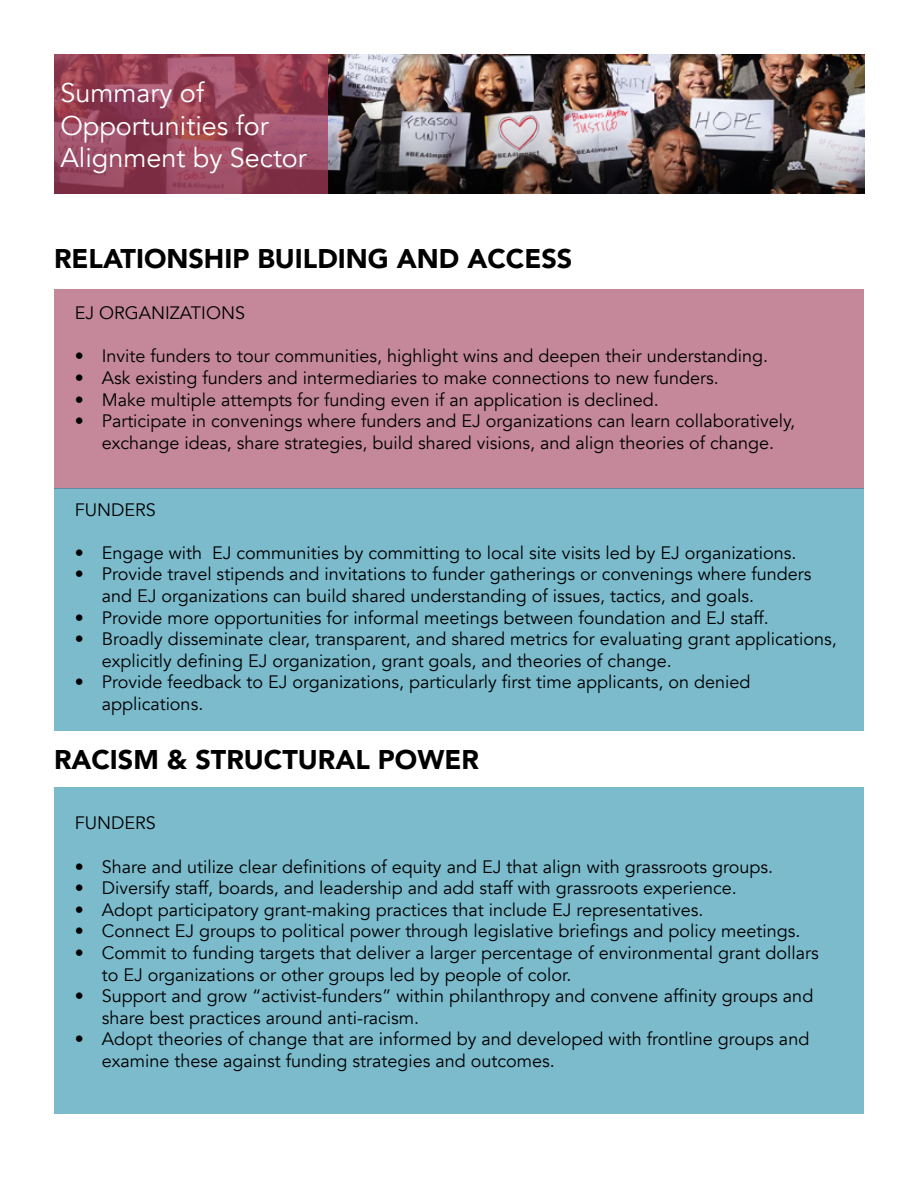
<style>
.page{position:relative;width:918px;height:1188px;background:#fff}
.page>*{position:absolute;margin:0;border:0;box-sizing:border-box;transform-origin:0 0}
.t1{font:900 27px "Avenir";color:#000}
.t2{font:27px/32.4px "Avenir";color:#fff}
.t3{font:18px/21.6px "Avenir";color:#000101}
</style>
<div class="page">
<div style="left:54px;top:289px;width:810px;height:200px;background:#c4889a"></div>
<div style="left:54px;top:489px;width:810px;height:242px;background:#7bbbcc"></div>
<div style="left:54px;top:787px;width:810px;height:327px;background:#7bbbcc"></div>
<img style="left:328px;top:54px;width:537px;height:140px">
<svg style="left:54px;top:54px;width:274px;height:140px;background:#954359"></svg>
<h1 class="t2" style="left:60px;top:77px;width:248px">Summary of<br>Opportunities for<br>Alignment by Sector</h1>
<h1 class="t1" style="left:54px;top:235px;width:520px">RELATIONSHIP BUILDING AND ACCESS</h1>
<p class="t3" style="left:75px;top:302px;width:172px">EJ ORGANIZATIONS</p>
<p class="t3" style="left:75px;top:346px;width:695px">• Invite funders to tour communities, highlight wins and deepen their understanding.</p>
<p class="t3" style="left:75px;top:367px;width:646px">• Ask existing funders and intermediaries to make connections to new funders.</p>
<p class="t3" style="left:75px;top:389px;width:586px">• Make multiple attempts for funding even if an application is declined.</p>
<p class="t3" style="left:75px;top:410px;width:722px;text-align:center">• Participate in convenings where funders and EJ organizations can learn collaboratively, exchange ideas, share strategies, build shared visions, and align theories of change.</p>
<p class="t3" style="left:75px;top:499px;width:83px">FUNDERS</p>
<p class="t3" style="left:75px;top:542px;width:723px">• Engage with EJ communities by committing to local site visits led by EJ organizations.</p>
<p class="t3" style="left:102px;top:564px;width:711px;text-indent:-27px">• Provide travel stipends and invitations to funder gatherings or convenings where funders and EJ organizations can build shared understanding of issues, tactics, and goals.</p>
<p class="t3" style="left:75px;top:607px;width:696px">• Provide more opportunities for informal meetings between foundation and EJ staff.</p>
<p class="t3" style="left:102px;top:629px;width:737px;text-indent:-27px">• Broadly disseminate clear, transparent, and shared metrics for evaluating grant applications, explicitly defining EJ organization, grant goals, and theories of change.</p>
<p class="t3" style="left:102px;top:672px;width:650px;text-indent:-27px">• Provide feedback to EJ organizations, particularly first time applicants, on denied applications.</p>
<h1 class="t1" style="left:54px;top:736px;width:426px">RACISM &amp; STRUCTURAL POWER</h1>
<p class="t3" style="left:75px;top:813px;width:83px">FUNDERS</p>
<p class="t3" style="left:75px;top:856px;width:700px">• Share and utilize clear definitions of equity and EJ that align with grassroots groups.</p>
<p class="t3" style="left:75px;top:878px;width:664px">• Diversify staff, boards, and leadership and add staff with grassroots experience.</p>
<p class="t3" style="left:75px;top:899px;width:630px">• Adopt participatory grant-making practices that include EJ representatives.</p>
<p class="t3" style="left:75px;top:921px;width:727px">• Connect EJ groups to political power through legislative briefings and policy meetings.</p>
<p class="t3" style="left:102px;top:942px;width:719px;text-indent:-27px">• Commit to funding targets that deliver a larger percentage of environmental grant dollars to EJ organizations or other groups led by people of color.</p>
<p class="t3" style="left:102px;top:986px;width:713px;text-indent:-27px">• Support and grow “activist-funders” within philanthropy and convene affinity groups and share best practices around anti-racism.</p>
<p class="t3" style="left:102px;top:1029px;width:709px;text-indent:-27px">• Adopt theories of change that are informed by and developed with frontline groups and examine these against funding strategies and outcomes.</p>
</div>
